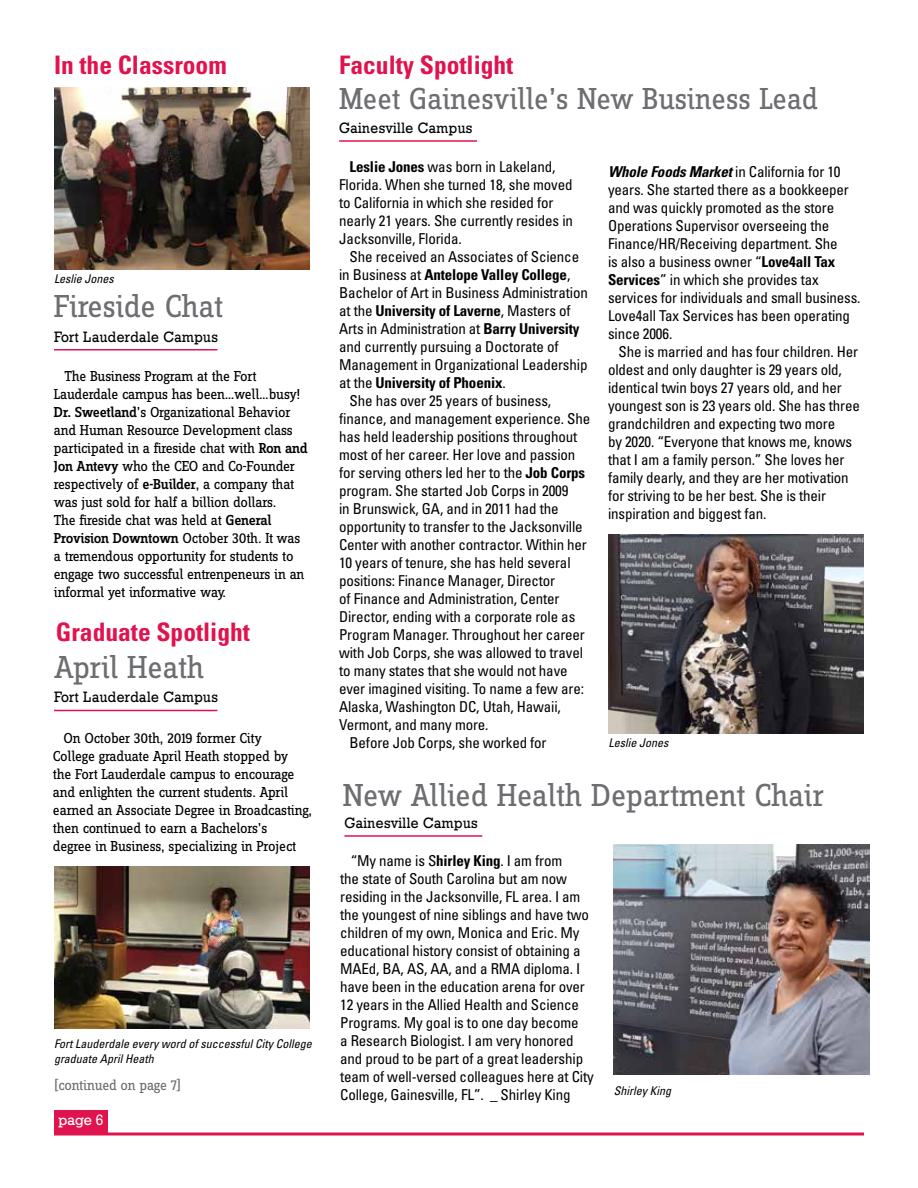
<style>
.page{position:relative;width:918px;height:1188px;background:#fff}
.page>*{position:absolute;margin:0;border:0;box-sizing:border-box;transform-origin:0 0}
.t1{font:33px "Zine Slab Dis";letter-spacing:-.01em;color:#6d6e71}
.t2{font:31.5px "Zine Slab Dis";letter-spacing:-.01em;color:#6d6e71}
.t3{font:700 condensed 25.5px "Univers";color:#e1134f}
.t4{font:condensed 15px/18px "Univers";letter-spacing:-.01em;color:#000}
.t5{font:15px/18px "Zine Slab Dis";letter-spacing:-.02em;color:#000}
.t6{font:700 condensed 15px "Univers";letter-spacing:-.01em;color:#000}
.t7{font:15px "Geometric Slab 712 BT Medium A";letter-spacing:.03em;color:#000;scale:.95 1}
.t8{font:15px "Zine Slab Dis";letter-spacing:-.02em;color:#6d6e71}
.t9{font:15px "Geometric Slab 712 BT Medium A";color:#fff}
.t10{font:italic condensed 12px/15px "Univers";color:#000}
.s1{font-weight:500}
.s2{font-weight:700}
.s3{font-weight:400}
.s4{font-weight:700;font-style:italic}
</style>
<div class="page">
<svg style="left:54px;top:1132px;width:810px;height:4px;background:#e84d7a"></svg>
<div style="left:54px;top:1110px;width:54px;height:24px;background:#e1134f"></div>
<img style="left:608px;top:534px;width:256px;height:200px">
<hr style="left:339px;top:140px;width:138px;height:2px;background:#e1134f">
<hr style="left:54px;top:349px;width:163px;height:2px;background:#e1134f">
<img style="left:54px;top:87px;width:256px;height:183px">
<hr style="left:344px;top:835px;width:138px;height:2px;background:#e1134f">
<img style="left:613px;top:845px;width:256px;height:230px">
<hr style="left:54px;top:710px;width:163px;height:1px;background:#e1134f">
<img style="left:54px;top:866px;width:256px;height:163px">
<h3 class="t3" style="left:54px;top:49px;width:174px">In the Classroom</h3>
<h3 class="t3" style="left:339px;top:49px;width:176px">Faculty Spotlight</h3>
<h2 class="t2" style="left:339px;top:83px;width:480px">Meet Gainesville’s New Business Lead</h2>
<p class="t10" style="left:54px;top:271px;width:61px">Leslie Jones</p>
<h1 class="t1" style="left:54px;top:291px;width:171px">Fireside Chat</h1>
<p class="t7" style="left:54px;top:327px;width:174px">Fort Lauderdale Campus</p>
<p class="t5" style="left:54px;top:368px;width:255px;text-indent:10px">The Business Program at the Fort Lauderdale campus has been…well…busy!<br><span class="s1">Dr. Sweetland</span>’s Organizational Behavior and Human Resource Development class participated in a fireside chat with <span class="s1">Ron and Jon Antevy</span> who the CEO and Co-Founder respectively of <span class="s1">e-Builder</span>, a company that was just sold for half a billion dollars.<br>The fireside chat was held at <span class="s1">General Provision Downtown</span> October 30th. It was a tremendous opportunity for students to engage two successful entrenpeneurs in an informal yet informative way.</p>
<h3 class="t3" style="left:56px;top:616px;width:196px">Graduate Spotlight</h3>
<h1 class="t1" style="left:54px;top:651px;width:152px">April Heath</h1>
<p class="t7" style="left:54px;top:688px;width:174px">Fort Lauderdale Campus</p>
<p class="t5" style="left:53px;top:729px;width:261px;text-indent:10px">On October 30th, 2019 former City<br>College graduate April Heath stopped by<br>the Fort Lauderdale campus to encourage and enlighten the current students. April earned an Associate Degree in Broadcasting, then continued to earn a Bachelors’s<br>degree in Business, specializing in Project</p>
<p class="t10" style="left:54px;top:1036px;width:259px">Fort Lauderdale every word of successful City College graduate April Heath</p>
<p class="t8" style="left:54px;top:1077px;width:129px">[continued on page 7]</p>
<p class="t9" style="left:58px;top:1111px;width:46px">page 6</p>
<p class="t7" style="left:339px;top:119px;width:142px">Gainesville Campus</p>
<p class="t4" style="left:339px;top:157px;width:235px;text-indent:10px"><span class="s2">Leslie Jones</span> was born in Lakeland, Florida. When she turned 18, she moved to California in which she resided for nearly 21 years. She currently resides in Jacksonville, Florida.</p>
<p class="t4" style="left:350px;top:247px;width:231px">She received an Associates of Science</p>
<p class="t6" style="left:339px;top:266px;width:233px"><span class="s3">in Business at</span> Antelope Valley College<span class="s3">,</span></p>
<p class="t4" style="left:339px;top:283px;width:250px">Bachelor of Art in Business Administration</p>
<p class="t6" style="left:339px;top:302px;width:233px"><span class="s3">at the</span> University of Laverne<span class="s3">, Masters of</span></p>
<p class="t4" style="left:339px;top:319px;width:242px">Arts in Administration at <span class="s2">Barry University</span></p>
<p class="t4" style="left:339px;top:337px;width:221px">and currently pursuing a Doctorate of</p>
<p class="t4" style="left:339px;top:355px;width:250px">Management in Organizational Leadership</p>
<p class="t6" style="left:339px;top:374px;width:168px"><span class="s3">at the</span> University of Phoenix<span class="s3">.</span></p>
<p class="t4" style="left:350px;top:391px;width:203px">She has over 25 years of business,</p>
<p class="t4" style="left:339px;top:409px;width:253px">finance, and management experience. She</p>
<p class="t4" style="left:339px;top:427px;width:240px">has held leadership positions throughout</p>
<p class="t4" style="left:339px;top:445px;width:238px">most of her career. Her love and passion</p>
<p class="t4" style="left:339px;top:463px;width:248px">for serving others led her to the <span class="s2">Job Corps</span></p>
<p class="t4" style="left:339px;top:481px;width:231px">program. She started Job Corps in 2009</p>
<p class="t4" style="left:339px;top:499px;width:221px">in Brunswick, GA, and in 2011 had the</p>
<p class="t4" style="left:339px;top:517px;width:245px">opportunity to transfer to the Jacksonville</p>
<p class="t4" style="left:339px;top:535px;width:249px">Center with another contractor. Within her</p>
<p class="t4" style="left:339px;top:553px;width:233px">10 years of tenure, she has held several</p>
<p class="t4" style="left:339px;top:571px;width:218px">positions: Finance Manager, Director</p>
<p class="t4" style="left:339px;top:589px;width:222px">of Finance and Administration, Center</p>
<p class="t4" style="left:339px;top:607px;width:238px">Director, ending with a corporate role as</p>
<p class="t4" style="left:339px;top:625px;width:247px">Program Manager. Throughout her career</p>
<p class="t4" style="left:339px;top:643px;width:245px">with Job Corps, she was allowed to travel</p>
<p class="t4" style="left:339px;top:661px;width:230px">to many states that she would not have</p>
<p class="t4" style="left:339px;top:679px;width:246px">ever imagined visiting. To name a few are:</p>
<p class="t4" style="left:339px;top:697px;width:223px">Alaska, Washington DC, Utah, Hawaii,</p>
<p class="t4" style="left:339px;top:715px;width:151px">Vermont, and many more.</p>
<p class="t4" style="left:350px;top:733px;width:198px">Before Job Corps, she worked for</p>
<p class="t10" style="left:608px;top:735px;width:61px">Leslie Jones</p>
<p class="t4" style="left:608px;top:162px;width:254px"><span class="s4">Whole Foods Market</span> in California for 10 years. She started there as a bookkeeper and was quickly promoted as the store Operations Supervisor overseeing the Finance/HR/Receiving department. She<br>is also a business owner “<span class="s2">Love4all Tax Services</span>” in which she provides tax services for individuals and small business.<br>Love4all Tax Services has been operating since 2006.</p>
<p class="t4" style="left:608px;top:342px;width:253px;text-indent:10px">She is married and has four children. Her oldest and only daughter is 29 years old, identical twin boys 27 years old, and her youngest son is 23 years old. She has three grandchildren and expecting two more<br>by 2020. “Everyone that knows me, knows that I am a family person.” She loves her family dearly, and they are her motivation for striving to be her best. She is their inspiration and biggest fan.</p>
<h1 class="t1" style="left:343px;top:779px;width:483px">New Allied Health Department Chair</h1>
<p class="t7" style="left:344px;top:813px;width:142px">Gainesville Campus</p>
<p class="t4" style="left:340px;top:852px;width:255px;text-indent:10px">“My name is S<span class="s2">hirley King</span>. I am from<br>the state of South Carolina but am now residing in the Jacksonville, FL area. I am the youngest of nine siblings and have two children of my own, Monica and Eric. My educational history consist of obtaining a MAEd, BA, AS, AA, and a RMA diploma. I have been in the education arena for over 12 years in the Allied Health and Science Programs. My goal is to one day become<br>a Research Biologist. I am very honored and proud to be part of a great leadership team of well-versed colleagues here at City College, Gainesville, FL”. _ Shirley King</p>
<p class="t10" style="left:614px;top:1083px;width:59px">Shirley King</p>
</div>
